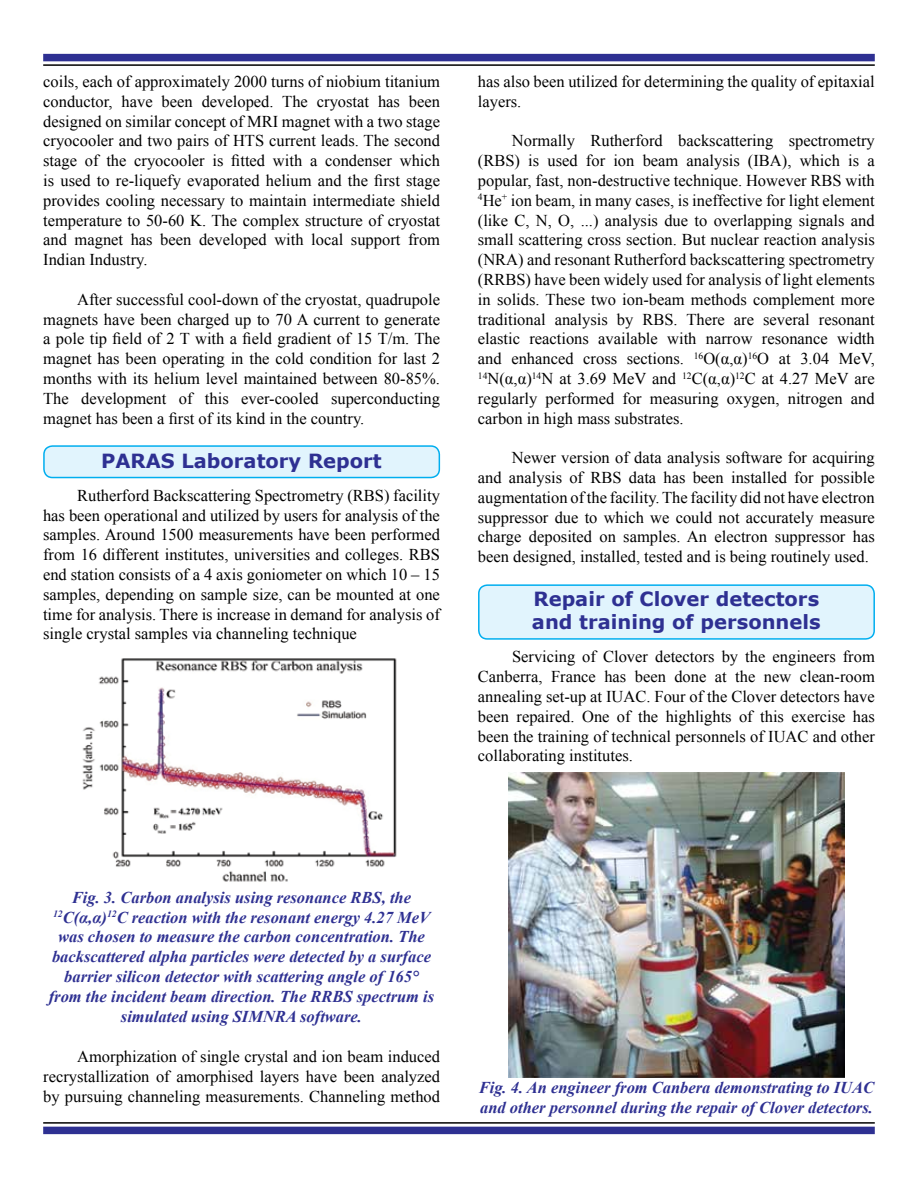
<style>
.page{position:relative;width:918px;height:1188px;background:#fff}
.page>*{position:absolute;margin:0;border:0;box-sizing:border-box;transform-origin:0 0}
.t1{font:700 19.5px/23.4px "Verdana";color:#2e3092}
.t2{font:16.5px/19.8px "Times New Roman";color:#000;text-align:justify}
.t3{font:italic 700 16.5px/19.8px "Times New Roman";color:#2e3092;text-align:center}
</style>
<div class="page">
<hr style="left:43px;top:64px;width:832px;height:2px;background:#000">
<div style="left:43px;top:54px;width:832px;height:7px;background:#2e3092"></div>
<hr style="left:43px;top:1122px;width:832px;height:2px;background:#000">
<div style="left:43px;top:1127px;width:832px;height:7px;background:#2e3092"></div>
<div style="left:44px;top:446px;width:395px;height:32px;background:#e1f4fd;border-radius:9px"></div>
<div style="left:43px;top:445px;width:397px;height:33px;border:2px solid #00aeef;border-radius:9px"></div>
<img style="left:82px;top:658px;width:315px;height:224px">
<div style="left:479px;top:585px;width:395px;height:54px;background:#e1f4fd;border-radius:9px"></div>
<div style="left:478px;top:584px;width:397px;height:56px;border:2px solid #00aeef;border-radius:9px"></div>
<img style="left:508px;top:772px;width:337px;height:305px">
<p class="t2" style="left:43px;top:71px;width:398px">coils, each of approximately 2000 turns of niobium titanium conductor, have been developed. The cryostat has been designed on similar concept of MRI magnet with a two stage cryocooler and two pairs of HTS current leads. The second stage of the cryocooler is fitted with a condenser which is used to re-liquefy evaporated helium and the first stage provides cooling necessary to maintain intermediate shield temperature to 50-60 K. The complex structure of cryostat and magnet has been developed with local support from Indian Industry.</p>
<p class="t2" style="left:43px;top:289px;width:398px;text-indent:34px">After successful cool-down of the cryostat, quadrupole magnets have been charged up to 70 A current to generate a pole tip field of 2 T with a field gradient of 15 T/m. The magnet has been operating in the cold condition for last 2 months with its helium level maintained between 80-85%.<br>The development of this ever-cooled superconducting magnet has been a first of its kind in the country.</p>
<p class="t1" style="left:101px;top:448px;width:282px">PARAS Laboratory Report</p>
<p class="t2" style="left:43px;top:485px;width:398px;text-indent:34px">Rutherford Backscattering Spectrometry (RBS) facility has been operational and utilized by users for analysis of the samples. Around 1500 measurements have been performed from 16 different institutes, universities and colleges. RBS end station consists of a 4 axis goniometer on which 10 – 15 samples, depending on sample size, can be mounted at one time for analysis. There is increase in demand for analysis of single crystal samples via channeling technique</p>
<p class="t2" style="left:478px;top:71px;width:398px">has also been utilized for determining the quality of epitaxial layers.</p>
<p class="t2" style="left:478px;top:131px;width:398px;text-indent:34px">Normally Rutherford backscattering spectrometry (RBS) is used for ion beam analysis (IBA), which is a popular, fast, non-destructive technique. However RBS with <sup>4</sup>He<sup>+</sup> ion beam, in many cases, is ineffective for light element (like C, N, O, ...) analysis due to overlapping signals and small scattering cross section. But nuclear reaction analysis (NRA) and resonant Rutherford backscattering spectrometry (RRBS) have been widely used for analysis of light elements in solids. These two ion-beam methods complement more traditional analysis by RBS. There are several resonant elastic reactions available with narrow resonance width and enhanced cross sections. <sup>16</sup>O(α,α)<sup>16</sup>O at 3.04 MeV, <sup>14</sup>N(α,α)<sup>14</sup>N at 3.69 MeV and <sup>12</sup>C(α,α)<sup>12</sup>C at 4.27 MeV are regularly performed for measuring oxygen, nitrogen and carbon in high mass substrates.</p>
<p class="t2" style="left:478px;top:448px;width:398px;text-indent:34px">Newer version of data analysis software for acquiring and analysis of RBS data has been installed for possible augmentation of the facility. The facility did not have electron suppressor due to which we could not accurately measure charge deposited on samples. An electron suppressor has been designed, installed, tested and is being routinely used.</p>
<p class="t1" style="left:532px;top:587px;width:290px">Repair of Clover detectors and training of personnels</p>
<p class="t2" style="left:478px;top:647px;width:398px;text-indent:34px">Servicing of Clover detectors by the engineers from Canberra, France has been done at the new clean-room annealing set-up at IUAC. Four of the Clover detectors have been repaired. One of the highlights of this exercise has been the training of technical personnels of IUAC and other collaborating institutes.</p>
<p class="t3" style="left:49px;top:887px;width:387px">Fig. 3. Carbon analysis using resonance RBS, the <sup>12</sup>C(α,α)<sup>12</sup>C reaction with the resonant energy 4.27 MeV was chosen to measure the carbon concentration. The backscattered alpha particles were detected by a surface barrier silicon detector with scattering angle of 165° from the incident beam direction. The RRBS spectrum is simulated using SIMNRA software.</p>
<p class="t2" style="left:43px;top:1047px;width:398px;text-indent:34px">Amorphization of single crystal and ion beam induced recrystallization of amorphised layers have been analyzed by pursuing channeling measurements. Channeling method</p>
<p class="t3" style="left:479px;top:1077px;width:397px;text-align:left">Fig. 4. An engineer from Canbera demonstrating to IUAC and other personnel during the repair of Clover detectors.</p>
</div>
